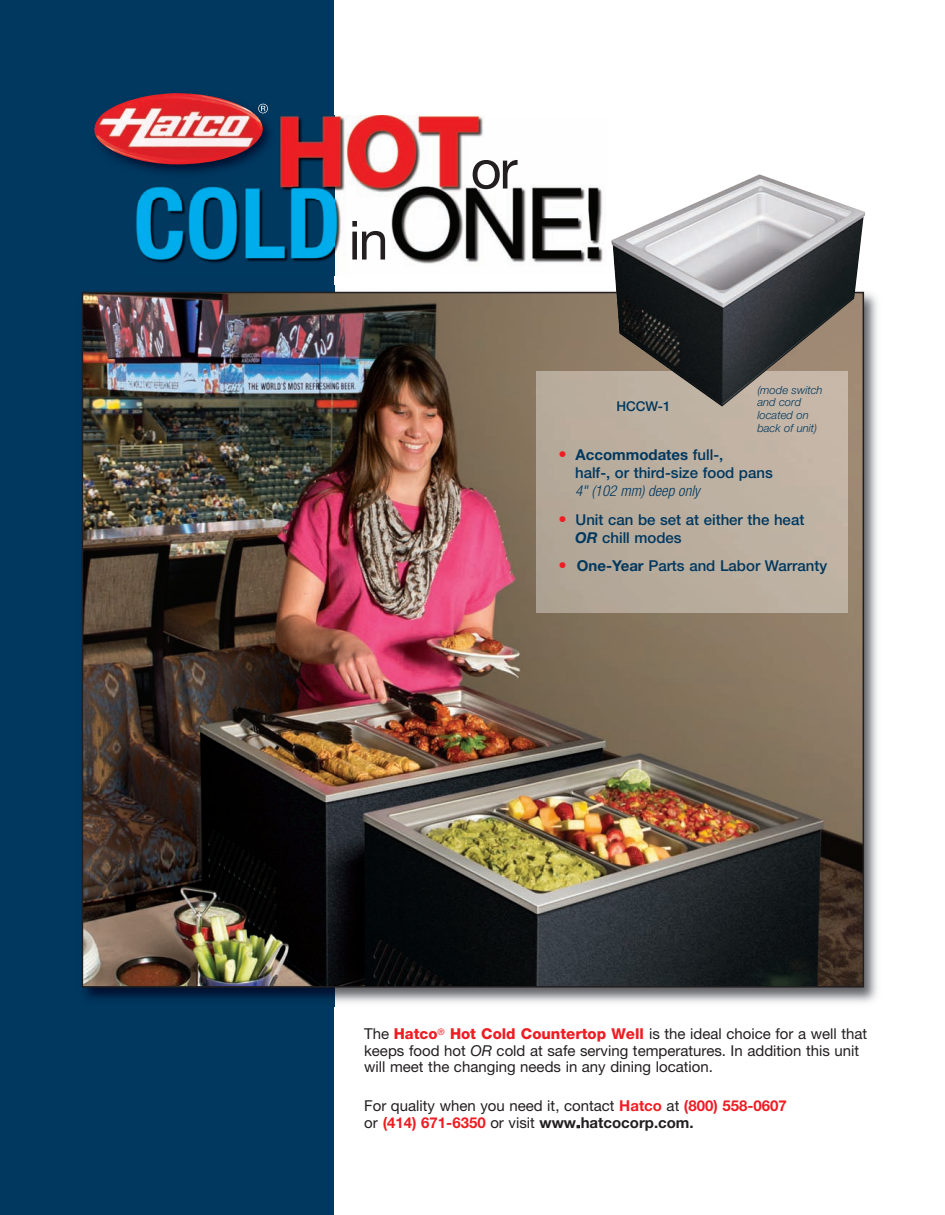
<style>
.page{position:relative;width:945px;height:1215px;background:#fff}
.page>*{position:absolute;margin:0;border:0;box-sizing:border-box;transform-origin:0 0}
.t1{font:54px "Helvetica Neue LT Std";color:#231f20}
.t2{font:15px/16.5px "Helvetica Neue LT Std";color:#231f20}
.t3{font:500 15px/18px "Helvetica Neue LT Std";color:#00385f}
.t4{font:italic 300 condensed 15px "Helvetica Neue LT Std";color:#00385f}
.t5{font:500 13.5px "Helvetica Neue LT Std";color:#00385f}
.t6{font:italic 300 11.25px/12.8px "Helvetica Neue LT Std";color:#00385f}
.s1{font-size:16.5px;color:#ee1d23}
.s2{font-weight:700}
.s3{font-weight:700;font-style:italic}
.s4{font-weight:800;color:#ee1d23}
.s5{font-style:italic}
.s6{font-weight:700;color:#ee1d23}
</style>
<div class="page">
<div style="left:1px;top:0;width:333px;height:1215px;background:#00385f"></div>
<img style="left:81px;top:285px;width:796px;height:722px">
<img style="left:85px;top:295px;width:776px;height:690px">
<img style="left:537px;top:372px;width:310px;height:241px">
<img style="left:611px;top:174px;width:254px;height:233px">
<img style="left:334px;top:116px;width:269px;height:160px">
<img style="left:136px;top:199px;width:198px;height:64px">
<img style="left:293px;top:116px;width:41px;height:83px">
<img style="left:129px;top:103px;width:164px;height:96px">
<svg style="left:263px;top:104px;width:5px;height:9px"></svg>
<img style="left:94px;top:93px;width:169px;height:71px">
<h1 class="t1" style="left:349px;top:221px;width:41px">in</h1>
<h1 class="t1" style="left:471px;top:150px;width:48px">or</h1>
<p class="t5" style="left:616px;top:401px;width:56px">HCCW-1</p>
<p class="t6" style="left:757px;top:384px;width:67px">(mode switch and cord located on back of unit)</p>
<p class="t3" style="left:575px;top:447px;width:199px;text-indent:-17px"><span class="s1">•</span> <span class="s2">Accommodates</span> full-,<br>half-, or third-size food pans</p>
<p class="t4" style="left:575px;top:486px;width:126px">4" (102 mm) deep only</p>
<p class="t3" style="left:575px;top:512px;width:231px;text-indent:-17px"><span class="s1">•</span> Unit can be set at either the heat<br><span class="s3">OR</span> chill modes</p>
<p class="t3" style="left:558px;top:558px;width:270px"><span class="s1">•</span> <span class="s2">One-Year</span> Parts and Labor Warranty</p>
<p class="t2" style="left:364px;top:1027px;width:505px">The <span class="s4">Hatco</span><sup>®</sup> <span class="s4">Hot Cold Countertop Well</span> is the ideal choice for a well that keeps food hot <span class="s5">OR</span> cold at safe serving temperatures. In addition this unit will meet the changing needs in any dining location.</p>
<p class="t2" style="left:364px;top:1099px;width:424px">For quality when you need it, contact <span class="s6">Hatco</span> at <span class="s6">(800) 558-0607 </span>or <span class="s6">(414) 671-6350</span> or visit <span class="s2">www.hatcocorp.com.</span></p>
</div>
